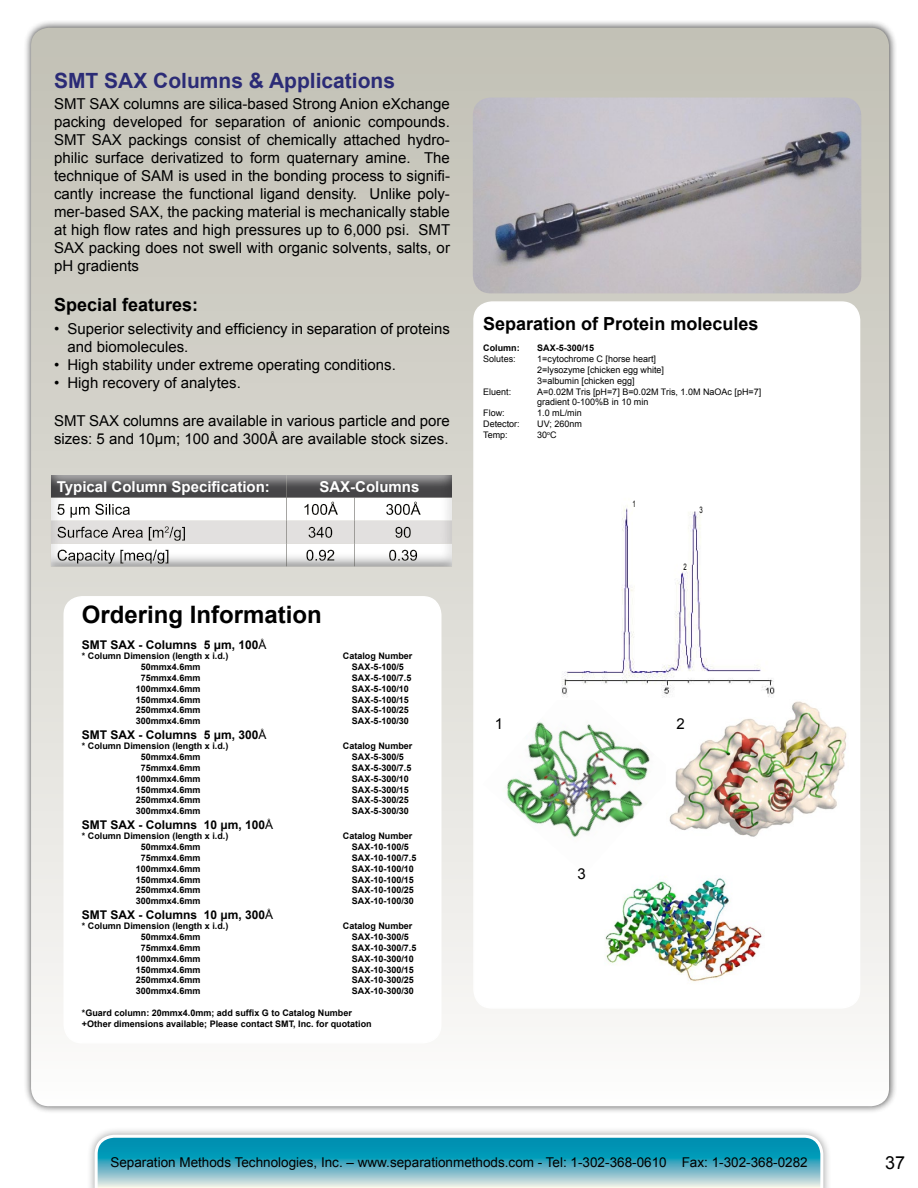
<style>
.page{position:relative;width:918px;height:1188px;background:#fff}
.page>*{position:absolute;margin:0;border:0;box-sizing:border-box;transform-origin:0 0}
.t1{font:700 24px "Arial";color:#000}
.t2{font:700 21px "Arial";color:#2b2b76}
.t3{font:700 18px "Arial";color:#000}
.t4{font:18px "Arial";color:#000}
.t5{font:15px/18px "Arial";color:#000}
.t6{font:700 15px "Arial";color:#fff}
.t7{font:13.5px "Arial";color:#000}
.t8{font:700 12px "Arial";color:#000}
.t9{font:700 9px/10.8px "Arial";color:#000}
.t10{font:9px/10.8px "Arial";color:#000}
.t11{font:9px "Arial";color:#000;scale:.67 1}
.s1{font-weight:400}
</style>
<div class="page">
<div style="left:86px;top:1127px;width:745px;height:61px;background:#000;opacity:.36"></div>
<svg style="left:93px;top:1133px;width:732px;height:55px;background:#61b6c8"></svg>
<div style="left:23px;top:20px;width:874px;height:1095px;background:#000;opacity:.75"></div>
<div style="left:31px;top:28px;width:858px;height:1078px;background:linear-gradient(to bottom,#c0beb2,#fafaf8);border-radius:18px"></div>
<div style="left:39px;top:465px;width:427px;height:91px;background:#d6d5cd"></div>
<div style="left:39px;top:470px;width:427px;height:104px;background:#000;opacity:.75"></div>
<div style="left:64px;top:597px;width:377px;height:446px;background:#fff;border-radius:18px"></div>
<div style="left:64px;top:596px;width:378px;height:448px;border:2px solid #fff;border-radius:18px"></div>
<div style="left:474px;top:302px;width:386px;height:706px;background:#fff;border-radius:18px"></div>
<div style="left:473px;top:301px;width:387px;height:708px;border:2px solid #fff;border-radius:18px"></div>
<img style="left:506px;top:722px;width:144px;height:116px">
<img style="left:473px;top:98px;width:388px;height:195px">
<img style="left:561px;top:508px;width:214px;height:190px">
<img style="left:669px;top:701px;width:178px;height:136px">
<img style="left:605px;top:878px;width:157px;height:104px">
<h2 class="t2" style="left:54px;top:66px;width:343px">SMT SAX Columns &amp; Applications</h2>
<p class="t5" style="left:54px;top:95px;width:398px;text-align:justify">SMT SAX columns are silica-based Strong Anion eXchange packing developed for separation of anionic compounds.<br>SMT SAX packings consist of chemically attached hydro&shy;philic surface derivatized to form quaternary amine. The technique of SAM is used in the bonding process to signifi&shy;cantly increase the functional ligand density. Unlike poly&shy;mer-based SAX, the packing material is mechanically stable at high flow rates and high pressures up to 6,000 psi. SMT SAX packing does not swell with organic solvents, salts, or pH gradients</p>
<h3 class="t3" style="left:54px;top:292px;width:146px">Special features:</h3>
<h3 class="t5" style="left:68px;top:320px;width:384px;text-indent:-14px">• Superior selectivity and efficiency in separation of proteins and biomolecules.</h3>
<h3 class="t5" style="left:54px;top:356px;width:343px">• High stability under extreme operating conditions.</h3>
<h3 class="t5" style="left:54px;top:374px;width:188px">• High recovery of analytes.</h3>
<h3 class="t5" style="left:54px;top:412px;width:397px">SMT SAX columns are available in various particle and pore sizes: 5 and 10µm; 100 and 300Å are available stock sizes.</h3>
<h3 class="t6" style="left:57px;top:477px;width:215px">Typical Column Specification:</h3>
<h3 class="t6" style="left:319px;top:477px;width:102px">SAX-Columns</h3>
<h1 class="t1" style="left:82px;top:599px;width:242px">Ordering Information</h1>
<h3 class="t8" style="left:82px;top:636px;width:186px">SMT SAX - Columns 5 μm, 100<span class="s1">Å</span></h3>
<p class="t9" style="left:82px;top:651px;width:148px">* Column Dimension (length x i.d.)</p>
<p class="t9" style="left:343px;top:651px;width:71px">Catalog Number</p>
<p class="t9" style="left:141px;top:662px;width:61px">50mmx4.6mm</p>
<p class="t9" style="left:352px;top:662px;width:54px">SAX-5-100/5</p>
<p class="t9" style="left:141px;top:673px;width:61px">75mmx4.6mm</p>
<p class="t9" style="left:352px;top:673px;width:61px">SAX-5-100/7.5</p>
<p class="t9" style="left:136px;top:684px;width:66px">100mmx4.6mm</p>
<p class="t9" style="left:352px;top:684px;width:59px">SAX-5-100/10</p>
<p class="t9" style="left:136px;top:694px;width:66px">150mmx4.6mm</p>
<p class="t9" style="left:352px;top:694px;width:59px">SAX-5-100/15</p>
<p class="t9" style="left:136px;top:705px;width:66px">250mmx4.6mm</p>
<p class="t9" style="left:352px;top:705px;width:59px">SAX-5-100/25</p>
<p class="t9" style="left:136px;top:716px;width:66px">300mmx4.6mm</p>
<p class="t9" style="left:352px;top:716px;width:59px">SAX-5-100/30</p>
<h3 class="t8" style="left:82px;top:726px;width:186px">SMT SAX - Columns 5 μm, 300<span class="s1">Å</span></h3>
<p class="t9" style="left:82px;top:741px;width:148px">* Column Dimension (length x i.d.)</p>
<p class="t9" style="left:343px;top:741px;width:71px">Catalog Number</p>
<p class="t9" style="left:141px;top:752px;width:61px">50mmx4.6mm</p>
<p class="t9" style="left:352px;top:752px;width:54px">SAX-5-300/5</p>
<p class="t9" style="left:141px;top:763px;width:61px">75mmx4.6mm</p>
<p class="t9" style="left:352px;top:763px;width:61px">SAX-5-300/7.5</p>
<p class="t9" style="left:136px;top:774px;width:66px">100mmx4.6mm</p>
<p class="t9" style="left:352px;top:774px;width:59px">SAX-5-300/10</p>
<p class="t9" style="left:136px;top:784px;width:66px">150mmx4.6mm</p>
<p class="t9" style="left:352px;top:784px;width:59px">SAX-5-300/15</p>
<p class="t9" style="left:136px;top:795px;width:66px">250mmx4.6mm</p>
<p class="t9" style="left:352px;top:795px;width:59px">SAX-5-300/25</p>
<p class="t9" style="left:136px;top:806px;width:66px">300mmx4.6mm</p>
<p class="t9" style="left:352px;top:806px;width:59px">SAX-5-300/30</p>
<h3 class="t8" style="left:82px;top:816px;width:193px">SMT SAX - Columns 10 μm, 100<span class="s1">Å</span></h3>
<p class="t9" style="left:82px;top:831px;width:148px">* Column Dimension (length x i.d.)</p>
<p class="t9" style="left:343px;top:831px;width:71px">Catalog Number</p>
<p class="t9" style="left:141px;top:842px;width:61px">50mmx4.6mm</p>
<p class="t9" style="left:352px;top:842px;width:59px">SAX-10-100/5</p>
<p class="t9" style="left:141px;top:853px;width:61px">75mmx4.6mm</p>
<p class="t9" style="left:352px;top:853px;width:66px">SAX-10-100/7.5</p>
<p class="t9" style="left:136px;top:864px;width:66px">100mmx4.6mm</p>
<p class="t9" style="left:352px;top:864px;width:64px">SAX-10-100/10</p>
<p class="t9" style="left:136px;top:874px;width:66px">150mmx4.6mm</p>
<p class="t9" style="left:352px;top:874px;width:64px">SAX-10-100/15</p>
<p class="t9" style="left:136px;top:885px;width:66px">250mmx4.6mm</p>
<p class="t9" style="left:352px;top:885px;width:64px">SAX-10-100/25</p>
<p class="t9" style="left:136px;top:896px;width:66px">300mmx4.6mm</p>
<p class="t9" style="left:352px;top:896px;width:64px">SAX-10-100/30</p>
<h3 class="t8" style="left:82px;top:906px;width:193px">SMT SAX - Columns 10 μm, 300<span class="s1">Å</span></h3>
<p class="t9" style="left:82px;top:921px;width:148px">* Column Dimension (length x i.d.)</p>
<p class="t9" style="left:343px;top:921px;width:71px">Catalog Number</p>
<p class="t9" style="left:141px;top:932px;width:61px">50mmx4.6mm</p>
<p class="t9" style="left:352px;top:932px;width:59px">SAX-10-300/5</p>
<p class="t9" style="left:141px;top:943px;width:61px">75mmx4.6mm</p>
<p class="t9" style="left:352px;top:943px;width:66px">SAX-10-300/7.5</p>
<p class="t9" style="left:136px;top:954px;width:66px">100mmx4.6mm</p>
<p class="t9" style="left:352px;top:954px;width:64px">SAX-10-300/10</p>
<p class="t9" style="left:136px;top:964px;width:66px">150mmx4.6mm</p>
<p class="t9" style="left:352px;top:964px;width:64px">SAX-10-300/15</p>
<p class="t9" style="left:136px;top:975px;width:66px">250mmx4.6mm</p>
<p class="t9" style="left:352px;top:975px;width:64px">SAX-10-300/25</p>
<p class="t9" style="left:136px;top:986px;width:66px">300mmx4.6mm</p>
<p class="t9" style="left:352px;top:986px;width:64px">SAX-10-300/30</p>
<p class="t9" style="left:82px;top:1008px;width:291px">*Guard column: 20mmx4.0mm; add suffix G to Catalog Number +Other dimensions available; Please contact SMT, Inc. for quotation</p>
<h3 class="t3" style="left:483px;top:311px;width:277px">Separation of Protein molecules</h3>
<p class="t9" style="left:483px;top:343px;width:38px">Column:</p>
<p class="t9" style="left:537px;top:343px;width:59px">SAX-5-300/15</p>
<p class="t10" style="left:483px;top:354px;width:34px">Solutes:</p>
<p class="t10" style="left:537px;top:354px;width:128px">1=cytochrome C [horse heart]<br>2=lysozyme [chicken egg white]<br>3=albumin [chicken egg]</p>
<p class="t10" style="left:483px;top:386px;width:30px">Eluent:</p>
<p class="t10" style="left:537px;top:386px;width:226px">A=0.02M Tris [pH=7] B=0.02M Tris, 1.0M NaOAc [pH=7] gradient 0-100%B in 10 min</p>
<p class="t10" style="left:483px;top:408px;width:23px">Flow:</p>
<p class="t10" style="left:537px;top:408px;width:46px">1.0 mL/min</p>
<p class="t10" style="left:483px;top:418px;width:38px">Detector:</p>
<p class="t10" style="left:537px;top:418px;width:46px">UV; 260nm</p>
<p class="t10" style="left:483px;top:429px;width:26px">Temp:</p>
<p class="t10" style="left:537px;top:429px;width:21px">30<sup>o</sup>C</p>
<p class="t11" style="left:632px;top:498px;width:6px">1</p>
<p class="t11" style="left:700px;top:504px;width:6px">3</p>
<p class="t11" style="left:684px;top:561px;width:6px">2</p>
<h3 class="t5" style="left:495px;top:715px;width:10px">1</h3>
<h3 class="t5" style="left:677px;top:715px;width:10px">2</h3>
<h3 class="t5" style="left:577px;top:865px;width:10px">3</h3>
<h3 class="t7" style="left:110px;top:1154px;width:699px">Separation Methods Technologies, Inc. – www.separationmethods.com - Tel: 1-302-368-0610 Fax: 1-302-368-0282</h3>
<h3 class="t4" style="left:885px;top:1151px;width:22px">37</h3>
</div>
